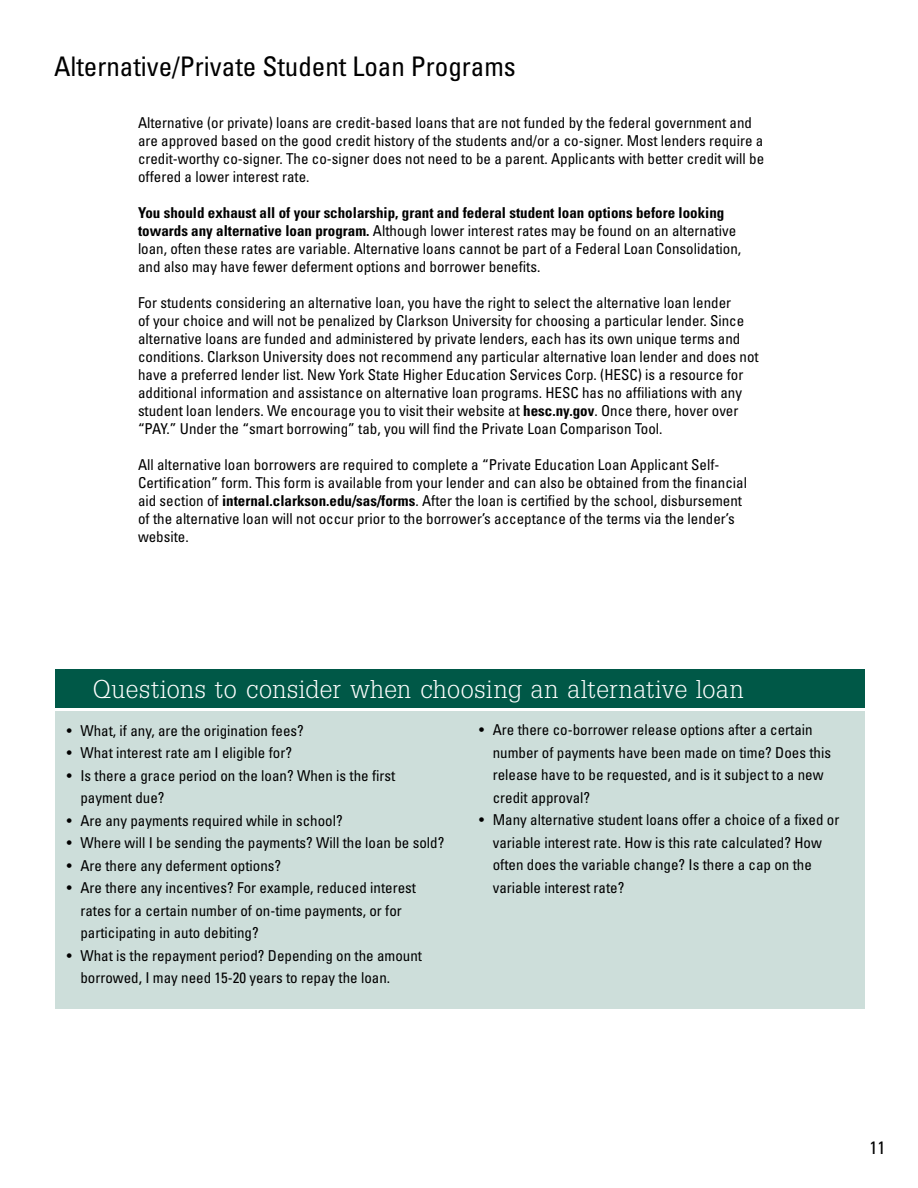
<style>
.page{position:relative;width:918px;height:1188px;background:#fff}
.page>*{position:absolute;margin:0;border:0;box-sizing:border-box;transform-origin:0 0}
.t1{font:27px "Square Serif Light DTC";letter-spacing:.02em;color:#fff}
.t2{font:condensed 27px "Univers";color:#000}
.t3{font:condensed 18px "Univers";color:#000}
.t4{font:condensed 15px/18px "Univers";color:#000}
.s1{font-weight:700}
</style>
<div class="page">
<div style="left:55px;top:669px;width:810px;height:39px;background:#005847"></div>
<div style="left:55px;top:711px;width:810px;height:298px;background:#cddeda"></div>
<h1 class="t2" style="left:54px;top:49px;width:463px">Alternative/Private Student Loan Programs</h1>
<p class="t4" style="left:138px;top:113px;width:628px">Alternative (or private) loans are credit-based loans that are not funded by the federal government and are approved based on the good credit history of the students and/or a co-signer. Most lenders require a credit-worthy co-signer. The co-signer does not need to be a parent. Applicants with better credit will be offered a lower interest rate.</p>
<p class="t4" style="left:138px;top:203px;width:605px"><span class="s1">You should exhaust all of your scholarship, grant and federal student loan options before looking towards any alternative loan program.</span> Although lower interest rates may be found on an alternative loan, often these rates are variable. Alternative loans cannot be part of a Federal Loan Consolidation, and also may have fewer deferment options and borrower benefits.</p>
<p class="t4" style="left:138px;top:293px;width:622px">For students considering an alternative loan, you have the right to select the alternative loan lender<br>of your choice and will not be penalized by Clarkson University for choosing a particular lender. Since alternative loans are funded and administered by private lenders, each has its own unique terms and conditions. Clarkson University does not recommend any particular alternative loan lender and does not have a preferred lender list. New York State Higher Education Services Corp. (HESC) is a resource for additional information and assistance on alternative loan programs. HESC has no affiliations with any student loan lenders. We encourage you to visit their website at <span class="s1">hesc.ny.gov</span>. Once there, hover over “PAY.” Under the “smart borrowing” tab, you will find the Private Loan Comparison Tool.</p>
<p class="t4" style="left:138px;top:455px;width:611px">All alternative loan borrowers are required to complete a “Private Education Loan Applicant Self-Certification” form. This form is available from your lender and can also be obtained from the financial aid section of <span class="s1">internal.clarkson.edu/sas/forms</span>. After the loan is certified by the school, disbursement of the alternative loan will not occur prior to the borrower’s acceptance of the terms via the lender’s website.</p>
<h1 class="t1" style="left:93px;top:674px;width:652px">Questions to consider when choosing an alternative loan</h1>
<p class="t4" style="left:67px;top:721px;width:239px">• What, if any, are the origination fees?</p>
<p class="t4" style="left:67px;top:744px;width:227px">• What interest rate am I eligible for?</p>
<p class="t4" style="left:80px;top:764px;width:316px;line-height:22.5px;text-indent:-14px">• Is there a grace period on the loan? When is the first payment due?</p>
<p class="t4" style="left:67px;top:811px;width:277px">• Are any payments required while in school?</p>
<p class="t4" style="left:67px;top:834px;width:379px">• Where will I be sending the payments? Will the loan be sold?</p>
<p class="t4" style="left:67px;top:856px;width:216px">• Are there any deferment options?</p>
<p class="t4" style="left:80px;top:877px;width:337px;line-height:22.5px;text-indent:-14px">• Are there any incentives? For example, reduced interest rates for a certain number of on-time payments, or for participating in auto debiting?</p>
<p class="t4" style="left:80px;top:944px;width:343px;line-height:22.5px;text-indent:-14px">• What is the repayment period? Depending on the amount borrowed, I may need 15-20 years to repay the loan.</p>
<p class="t4" style="left:493px;top:718px;width:340px;line-height:22.5px;text-indent:-14px">• Are there co-borrower release options after a certain number of payments have been made on time? Does this release have to be requested, and is it subject to a new credit approval?</p>
<p class="t4" style="left:493px;top:808px;width:348px;line-height:22.5px;text-indent:-14px">• Many alternative student loans offer a choice of a fixed or variable interest rate. How is this rate calculated? How often does the variable change? Is there a cap on the variable interest rate?</p>
<p class="t3" style="left:870px;top:1136px;width:17px">11</p>
</div>
